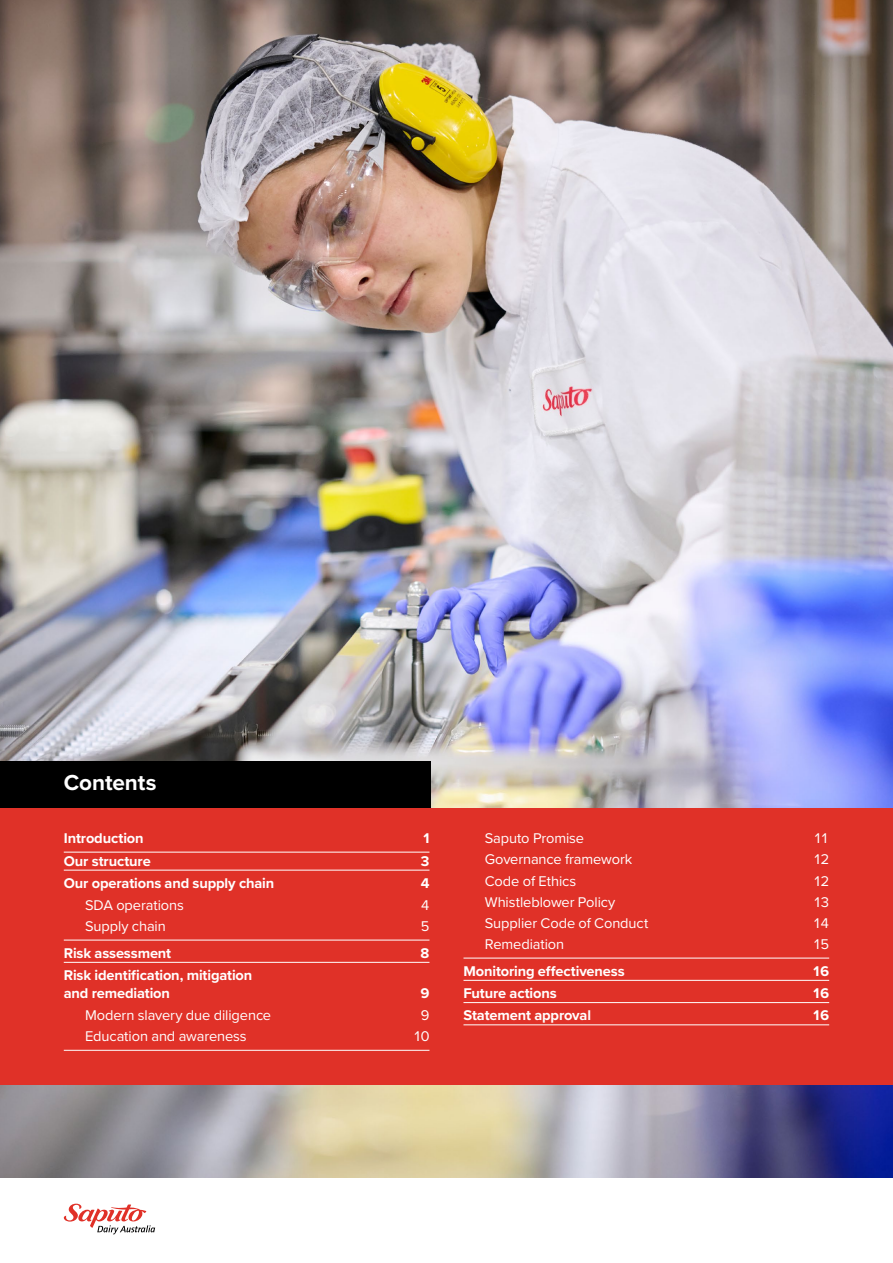
<style>
.page{position:relative;width:893px;height:1263px;background:#fff}
.page>*{position:absolute;margin:0;border:0;box-sizing:border-box;transform-origin:0 0}
.t1{font:700 22.5px "Proxima Nova";letter-spacing:-.005em;color:#fff}
.t2{font:14.7px "Proxima Nova";letter-spacing:-.005em;color:#fff}
.t3{font:700 14.7px/18px "Proxima Nova";letter-spacing:-.01em;color:#fff}
</style>
<div class="page">
<svg style="left:64px;top:1204px;width:91px;height:30px"></svg>
<img style="left:0;top:0;width:893px;height:1178px">
<div style="left:0;top:808px;width:893px;height:276px;background:#e03128"></div>
<hr style="left:64px;top:852px;width:365px;height:1px;background:#fff">
<hr style="left:64px;top:870px;width:365px;height:1px;background:#fff">
<hr style="left:64px;top:940px;width:365px;height:1px;background:#fff">
<hr style="left:64px;top:962px;width:365px;height:1px;background:#fff">
<hr style="left:64px;top:1050px;width:365px;height:1px;background:#fff">
<hr style="left:463px;top:958px;width:366px;height:1px;background:#fff">
<hr style="left:463px;top:980px;width:366px;height:1px;background:#fff">
<hr style="left:463px;top:1002px;width:366px;height:1px;background:#fff">
<hr style="left:463px;top:1024px;width:366px;height:1px;background:#fff">
<div style="left:0;top:761px;width:431px;height:47px;background:#000"></div>
<h1 class="t1" style="left:64px;top:766px;width:94px">Contents</h1>
<p class="t3" style="left:64px;top:829px;width:81px">Introduction</p>
<p class="t3" style="left:423px;top:829px;width:8px">1</p>
<p class="t3" style="left:64px;top:851px;width:88px">Our structure</p>
<p class="t3" style="left:421px;top:851px;width:10px">3</p>
<p class="t3" style="left:64px;top:873px;width:212px">Our operations and supply chain</p>
<p class="t3" style="left:421px;top:873px;width:10px">4</p>
<p class="t2" style="left:85px;top:894px;width:100px">SDA operations</p>
<p class="t2" style="left:421px;top:894px;width:10px">4</p>
<p class="t2" style="left:85px;top:915px;width:82px">Supply chain</p>
<p class="t2" style="left:421px;top:915px;width:10px">5</p>
<p class="t3" style="left:64px;top:943px;width:109px">Risk assessment</p>
<p class="t3" style="left:421px;top:943px;width:10px">8</p>
<p class="t3" style="left:64px;top:966px;width:190px">Risk identification, mitigation and remediation</p>
<p class="t3" style="left:420px;top:984px;width:11px">9</p>
<p class="t2" style="left:85px;top:1004px;width:188px">Modern slavery due diligence</p>
<p class="t2" style="left:421px;top:1004px;width:10px">9</p>
<p class="t2" style="left:85px;top:1025px;width:163px">Education and awareness</p>
<p class="t2" style="left:413px;top:1025px;width:18px">10</p>
<p class="t2" style="left:485px;top:827px;width:101px">Saputo Promise</p>
<p class="t2" style="left:813px;top:827px;width:17px">11</p>
<p class="t2" style="left:485px;top:848px;width:149px">Governance framework</p>
<p class="t2" style="left:813px;top:848px;width:18px">12</p>
<p class="t2" style="left:485px;top:870px;width:93px">Code of Ethics</p>
<p class="t2" style="left:813px;top:870px;width:18px">12</p>
<p class="t2" style="left:485px;top:891px;width:132px">Whistleblower Policy</p>
<p class="t2" style="left:813px;top:891px;width:18px">13</p>
<p class="t2" style="left:485px;top:912px;width:165px">Supplier Code of Conduct</p>
<p class="t2" style="left:813px;top:912px;width:18px">14</p>
<p class="t2" style="left:485px;top:933px;width:81px">Remediation</p>
<p class="t2" style="left:813px;top:933px;width:18px">15</p>
<p class="t3" style="left:463px;top:961px;width:163px">Monitoring effectiveness</p>
<p class="t3" style="left:812px;top:961px;width:19px">16</p>
<p class="t3" style="left:463px;top:984px;width:95px">Future actions</p>
<p class="t3" style="left:812px;top:984px;width:19px">16</p>
<p class="t3" style="left:463px;top:1006px;width:129px">Statement approval</p>
<p class="t3" style="left:812px;top:1006px;width:19px">16</p>
</div>
